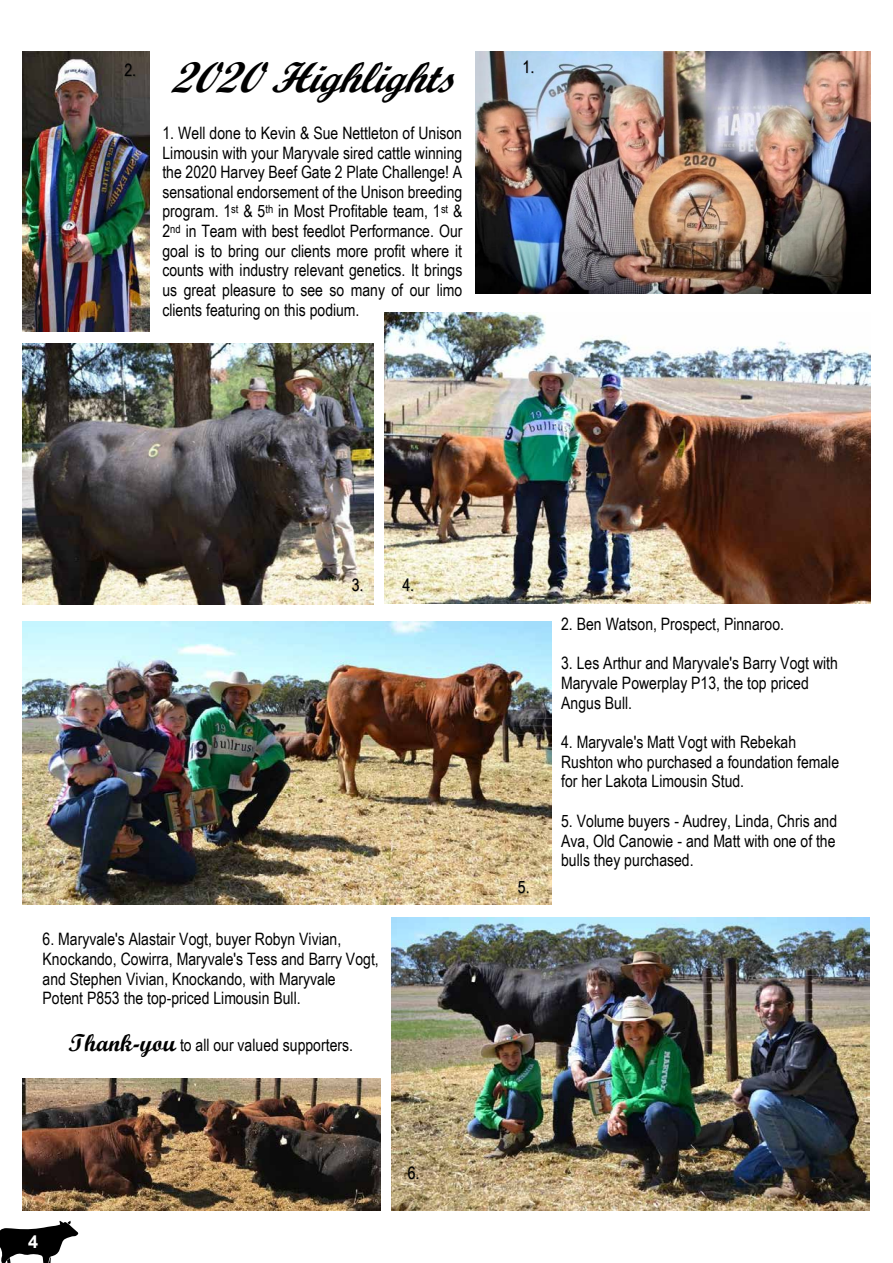
<style>
.page{position:relative;width:893px;height:1263px;background:#fff}
.page>*{position:absolute;margin:0;border:0;box-sizing:border-box;transform-origin:0 0}
.t1{font:italic 42.75px "Script MT Bold";color:#000}
.t2{font:700 18px "Arial";color:#fff}
.t3{font:17.1px/19.6px "Arial Narrow";color:#000}
.s1{font-family:"Script MT Bold";font-size:24.3px}
</style>
<div class="page">
<svg style="left:0;top:1220px;width:79px;height:43px"></svg>
<img style="left:22px;top:343px;width:351px;height:261px">
<img style="left:475px;top:52px;width:396px;height:242px">
<img style="left:392px;top:918px;width:478px;height:292px">
<img style="left:22px;top:621px;width:529px;height:284px">
<img style="left:385px;top:312px;width:486px;height:292px">
<img style="left:22px;top:52px;width:127px;height:280px">
<img style="left:22px;top:1078px;width:358px;height:132px">
<img style="left:512px;top:56px;width:32px;height:20px">
<img style="left:114px;top:60px;width:32px;height:27px">
<img style="left:341px;top:574px;width:33px;height:31px">
<img style="left:392px;top:574px;width:32px;height:30px">
<img style="left:508px;top:877px;width:32px;height:28px">
<img style="left:397px;top:1162px;width:33px;height:18px">
<p class="t3" style="left:124px;top:59px;width:13px">2.</p>
<p class="t3" style="left:523px;top:56px;width:13px">1.</p>
<h1 class="t1" style="left:171px;top:52px;width:302px">2020Hig hlig hts</h1>
<p class="t3" style="left:162px;top:122px;width:302px;text-align:justify">1. Well done to Kevin &amp; Sue Nettleton of Unison Limousin with your Maryvale sired cattle winning the 2020 Harvey Beef Gate 2 Plate Challenge! A sensational endorsement of the Unison breeding program. 1<sup>st</sup> &amp; 5<sup>th</sup> in Most Profitable team, 1<sup>st</sup> &amp; 2<sup>nd</sup> in Team with best feedlot Performance. Our goal is to bring our clients more profit where it counts with industry relevant genetics. It brings us great pleasure to see so many of our limo clients featuring on this podium.</p>
<p class="t3" style="left:352px;top:574px;width:64px">3. 4.</p>
<p class="t3" style="left:43px;top:929px;width:338px">6. Maryvale's Alastair Vogt, buyer Robyn Vivian, Knockando, Cowirra, Maryvale's Tess and Barry Vogt, and Stephen Vivian, Knockando, with Maryvale Potent P853 the top-priced Limousin Bull.</p>
<p class="t3" style="left:68px;top:1035px;width:286px"><span class="s1">Thank-you</span> to all our valued supporters.</p>
<p class="t2" style="left:28px;top:1229px;width:12px">4</p>
<p class="t3" style="left:408px;top:1162px;width:13px">6.</p>
<p class="t3" style="left:518px;top:877px;width:13px">5.</p>
<p class="t3" style="left:561px;top:613px;width:224px">2. Ben Watson, Prospect, Pinnaroo.</p>
<p class="t3" style="left:561px;top:653px;width:278px">3. Les Arthur and Maryvale's Barry Vogt with<br>Maryvale Powerplay P13, the top priced<br>Angus Bull.</p>
<p class="t3" style="left:561px;top:732px;width:280px">4. Maryvale's Matt Vogt with Rebekah<br>Rushton who purchased a foundation female for her Lakota Limousin Stud.</p>
<p class="t3" style="left:561px;top:810px;width:277px;text-align:justify">5. Volume buyers - Audrey, Linda, Chris and Ava, Old Canowie - and Matt with one of the bulls they purchased.</p>
</div>
